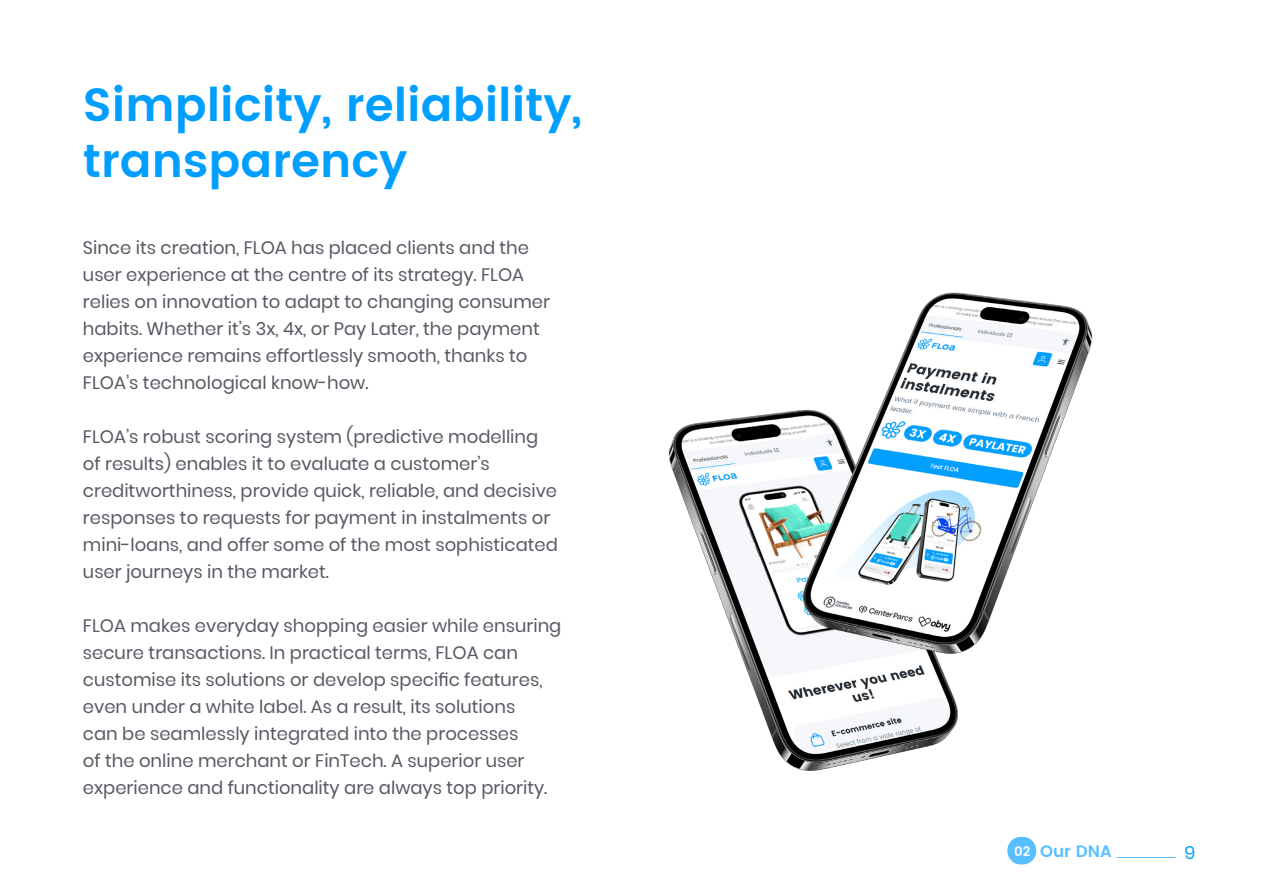
<style>
.page{position:relative;width:1263px;height:893px;background:#fff}
.page>*{position:absolute;margin:0;border:0;box-sizing:border-box;transform-origin:0 0}
.t1{font:600 46.5px/55.8px "Poppins";color:#009fff}
.t2{font:18px/27px "Poppins";color:#575a63}
.t3{font:18px "Poppins";color:#009fff}
.t4{font:600 16.5px "Poppins";color:#009fff}
.s1{font-size:13.35px;color:#fff}
</style>
<div class="page">
<div style="left:1007px;top:837px;width:29px;height:27px;background:#57bfff;border-radius:13px"></div>
<hr style="left:1117px;top:857px;width:58px;height:1px;background:#009fff">
<img style="left:668px;top:292px;width:425px;height:479px">
<p class="t1" style="left:83px;top:79px;width:501px">Simplicity, reliability, transparency</p>
<p class="t2" style="left:83px;top:234px;width:469px">Since its creation, FLOA has placed clients and the user experience at the centre of its strategy. FLOA relies on innovation to adapt to changing consumer habits. Whether it’s 3x, 4x, or Pay Later, the payment experience remains effortlessly smooth, thanks to FLOA’s technological know-how.</p>
<p class="t2" style="left:83px;top:423px;width:476px">FLOA’s robust scoring system (predictive modelling of results) enables it to evaluate a customer’s creditworthiness, provide quick, reliable, and decisive responses to requests for payment in instalments or mini-loans, and offer some of the most sophisticated user journeys in the market.</p>
<p class="t2" style="left:83px;top:612px;width:480px">FLOA makes everyday shopping easier while ensuring secure transactions. In practical terms, FLOA can customise its solutions or develop specific features, even under a white label. As a result, its solutions<br>can be seamlessly integrated into the processes<br>of the online merchant or FinTech. A superior user experience and functionality are always top priority.</p>
<p class="t4" style="left:1014px;top:839px;width:99px"><span class="s1">02</span> Our DNA</p>
<p class="t3" style="left:1184px;top:842px;width:12px">9</p>
</div>
